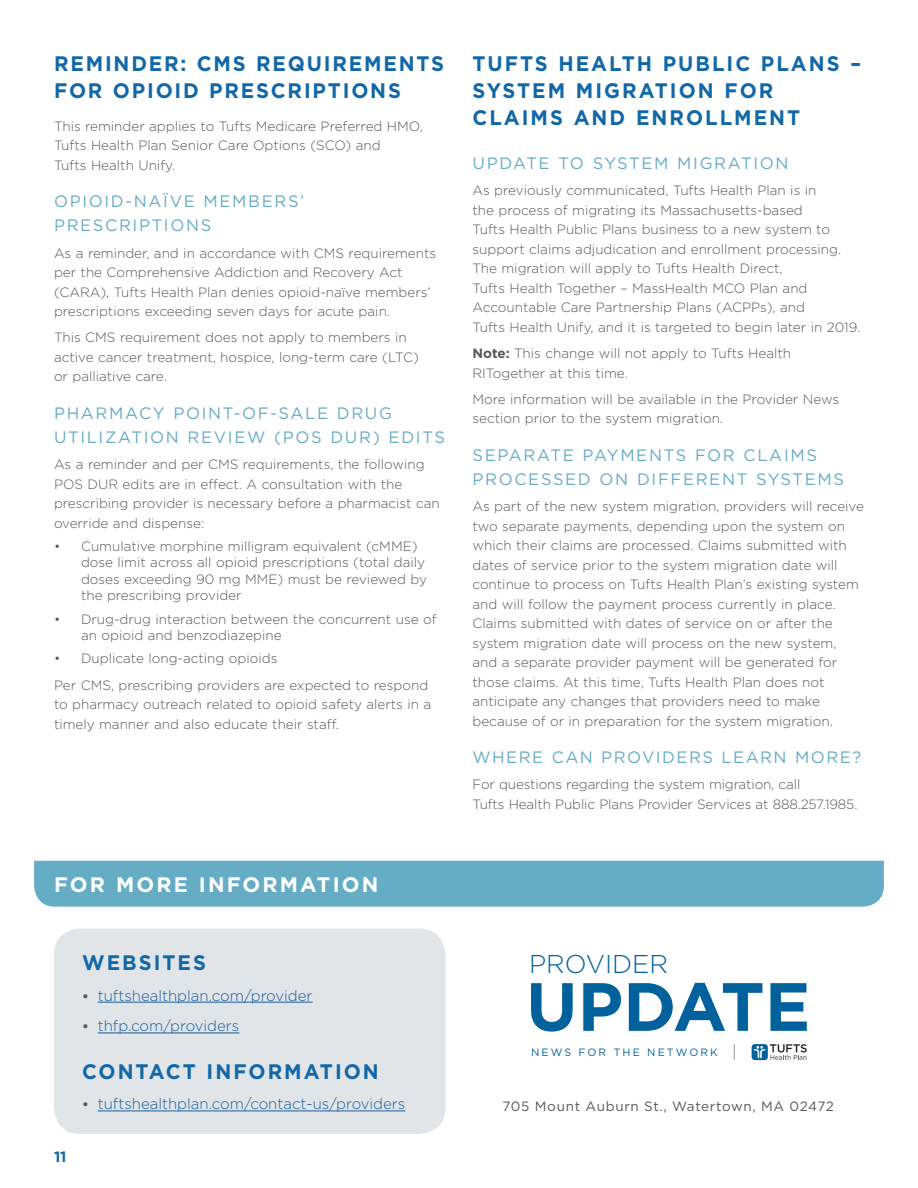
<style>
.page{position:relative;width:918px;height:1188px;background:#fff}
.page>*{position:absolute;margin:0;border:0;box-sizing:border-box;transform-origin:0 0}
.t1{font:700 68.1px "Gotham";color:#00619c}
.t2{font:300 25.8px "Gotham";color:#00619c}
.ad_title{font:700 21px/27px "Gotham";letter-spacing:.1em;color:#1268a7;scale:.96 1}
.ad_category{font:700 21px "Gotham";letter-spacing:.1em;color:#fff}
.ad_sub_1{font:16.5px/24px "Gotham";letter-spacing:.1em;color:#65acc5}
.ad_bullets_1{font:300 15px "Gotham";color:#175d9e}
.t3{font:700 15px "Gotham";color:#1268a7}
.ad_body_copy{font:300 13.5px/19.5px "Gotham";color:#58585b}
.ad_bullets_1-2{font:300 13.5px/16.5px "Gotham";color:#58585b}
.t4{font:13.5px "Gotham";letter-spacing:.05em;color:#58585b}
.t5{font:10.65px "Gotham";letter-spacing:.2em;color:#00619c}
.s1{font-weight:700;font-size:13.5px;color:#58585b}
.s2{font-weight:700}
</style>
<div class="page">
<div style="left:54px;top:929px;width:391px;height:205px;background:#e1e5e7;border-radius:26px"></div>
<hr style="left:98px;top:1002px;width:215px;height:1px;background:#175d9e">
<hr style="left:98px;top:1033px;width:141px;height:1px;background:#175d9e">
<hr style="left:98px;top:1111px;width:307px;height:1px;background:#175d9e">
<div style="left:34px;top:861px;width:850px;height:46px;background:#65acc5"></div>
<svg style="left:734px;top:1044px;width:1px;height:16px"></svg>
<div style="left:752px;top:1044px;width:16px;height:16px;background:#00619c;border-radius:3px"></div>
<svg style="left:754px;top:1044px;width:53px;height:16px"></svg>
<p class="ad_title" style="left:54px;top:50px;width:408px">REMINDER: CMS REQUIREMENTS<br>FOR OPIOID PRESCRIPTIONS</p>
<p class="ad_body_copy" style="left:54px;top:116px;width:370px">This reminder applies to Tufts Medicare Preferred HMO,<br>Tufts Health Plan Senior Care Options (SCO) and<br>Tufts Health Unify.</p>
<p class="ad_sub_1" style="left:54px;top:189px;width:252px">OPIOID-NAÏVE MEMBERS’<br>PRESCRIPTIONS</p>
<p class="ad_body_copy" style="left:54px;top:243px;width:384px">As a reminder, and in accordance with CMS requirements per the Comprehensive Addiction and Recovery Act (CARA), Tufts Health Plan denies opioid-naïve members’ prescriptions exceeding seven days for acute pain.</p>
<p class="ad_body_copy" style="left:54px;top:327px;width:366px">This CMS requirement does not apply to members in active cancer treatment, hospice, long-term care (LTC) or palliative care.</p>
<p class="ad_sub_1" style="left:54px;top:401px;width:392px">PHARMACY POINT-OF-SALE DRUG<br>UTILIZATION REVIEW (POS DUR) EDITS</p>
<p class="ad_body_copy" style="left:54px;top:454px;width:387px">As a reminder and per CMS requirements, the following POS DUR edits are in effect. A consultation with the prescribing provider is necessary before a pharmacist can override and dispense:</p>
<p class="ad_bullets_1-2" style="left:81px;top:537px;width:347px;text-indent:-27px">• Cumulative morphine milligram equivalent (cMME) dose limit across all opioid prescriptions (total daily doses exceeding 90 mg MME) must be reviewed by the prescribing provider</p>
<p class="ad_bullets_1-2" style="left:81px;top:610px;width:357px;text-indent:-27px">• Drug-drug interaction between the concurrent use of an opioid and benzodiazepine</p>
<p class="ad_bullets_1-2" style="left:54px;top:650px;width:225px">• Duplicate long-acting opioids</p>
<p class="ad_body_copy" style="left:54px;top:675px;width:379px">Per CMS, prescribing providers are expected to respond to pharmacy outreach related to opioid safety alerts in a timely manner and also educate their staff.</p>
<p class="ad_category" style="left:54px;top:871px;width:326px">FOR MORE INFORMATION</p>
<p class="t3" style="left:54px;top:1147px;width:14px">11</p>
<p class="ad_title" style="left:82px;top:949px;width:131px">WEBSITES</p>
<p class="ad_bullets_1" style="left:82px;top:986px;width:232px"><span class="s1">•</span> tuftshealthplan.com/provider</p>
<p class="ad_bullets_1" style="left:82px;top:1017px;width:159px"><span class="s1">•</span> thfp.com/providers</p>
<p class="ad_title" style="left:82px;top:1058px;width:311px">CONTACT INFORMATION</p>
<p class="ad_bullets_1" style="left:82px;top:1095px;width:325px"><span class="s1">•</span> tuftshealthplan.com/contact-us/providers</p>
<p class="ad_title" style="left:472px;top:50px;width:406px">TUFTS HEALTH PUBLIC PLANS –<br>SYSTEM MIGRATION FOR<br>CLAIMS AND ENROLLMENT</p>
<p class="ad_sub_1" style="left:472px;top:151px;width:318px">UPDATE TO SYSTEM MIGRATION</p>
<p class="ad_body_copy" style="left:472px;top:180px;width:389px">As previously communicated, Tufts Health Plan is in<br>the process of migrating its Massachusetts-based<br>Tufts Health Public Plans business to a new system to support claims adjudication and enrollment processing.<br>The migration will apply to Tufts Health Direct,<br>Tufts Health Together – MassHealth MCO Plan and Accountable Care Partnership Plans (ACPPs), and<br>Tufts Health Unify, and it is targeted to begin later in 2019.</p>
<p class="ad_body_copy" style="left:472px;top:343px;width:320px"><span class="s2">Note:</span> This change will not apply to Tufts Health<br>RITogether at this time.</p>
<p class="ad_body_copy" style="left:472px;top:389px;width:368px">More information will be available in the Provider News section prior to the system migration.</p>
<p class="ad_sub_1" style="left:472px;top:443px;width:373px">SEPARATE PAYMENTS FOR CLAIMS<br>PROCESSED ON DIFFERENT SYSTEMS</p>
<p class="ad_body_copy" style="left:472px;top:496px;width:393px">As part of the new system migration, providers will receive two separate payments, depending upon the system on which their claims are processed. Claims submitted with dates of service prior to the system migration date will continue to process on Tufts Health Plan’s existing system and will follow the payment process currently in place.<br>Claims submitted with dates of service on or after the system migration date will process on the new system, and a separate provider payment will be generated for those claims. At this time, Tufts Health Plan does not anticipate any changes that providers need to make because of or in preparation for the system migration.</p>
<p class="ad_sub_1" style="left:472px;top:745px;width:390px">WHERE CAN PROVIDERS LEARN MORE?</p>
<p class="ad_body_copy" style="left:472px;top:774px;width:386px">For questions regarding the system migration, call<br>Tufts Health Public Plans Provider Services at 888.257.1985.</p>
<p class="t2" style="left:529px;top:948px;width:140px">PROVIDER</p>
<p class="t1" style="left:526px;top:962px;width:286px">UPDATE</p>
<p class="t5" style="left:531px;top:1045px;width:188px">NEWS FOR THE NETWORK</p>
<p class="t4" style="left:502px;top:1097px;width:333px">705 Mount Auburn St., Watertown, MA 02472</p>
</div>
